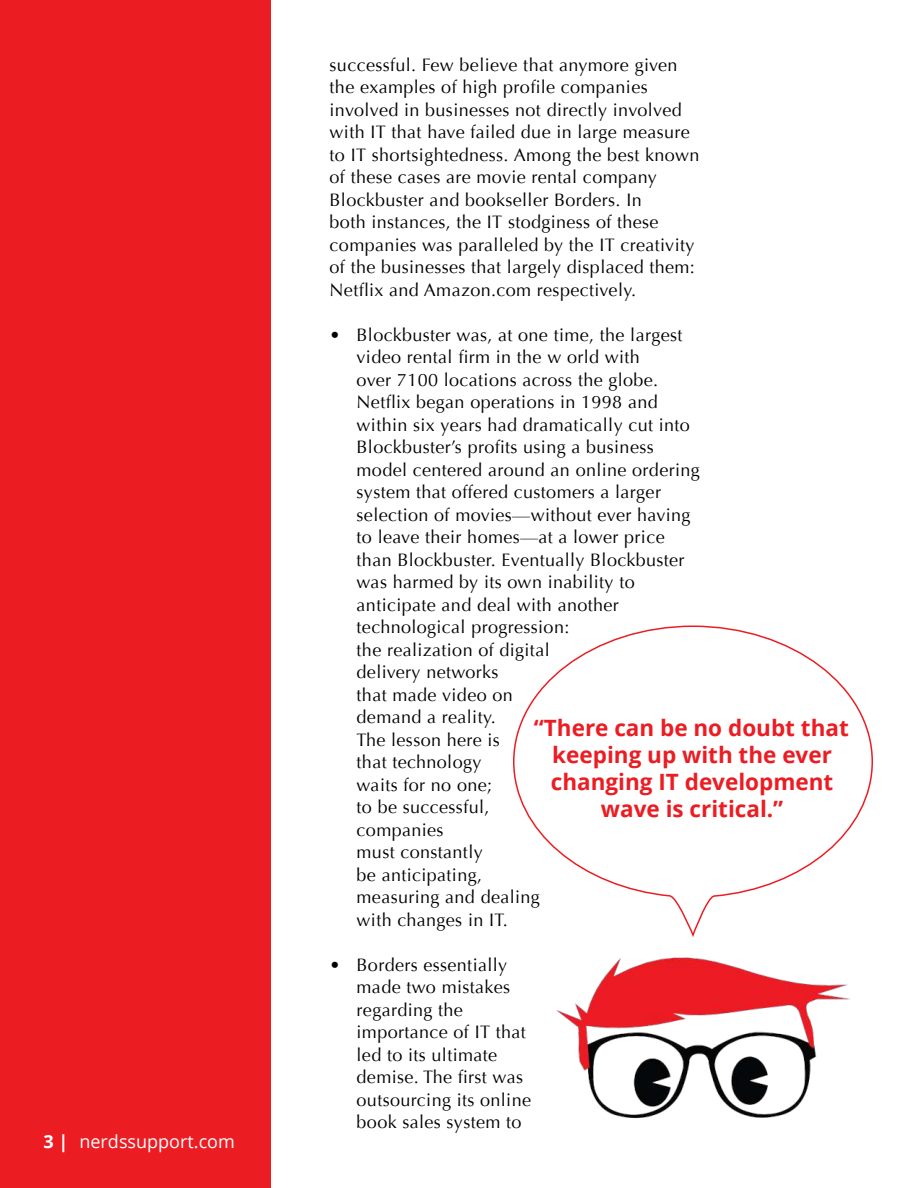
<style>
.page{position:relative;width:918px;height:1188px;background:#fff}
.page>*{position:absolute;margin:0;border:0;box-sizing:border-box;transform-origin:0 0}
.t1{font:700 22.5px/27px "Open Sans";color:#ec1c23;text-align:center}
.t2{font:18px/22.5px "Optima";letter-spacing:.02em;color:#000}
.t3{font:18px "Open Sans";color:#fff}
.s1{font-weight:700}
</style>
<div class="page">
<div style="left:0;top:1px;width:271px;height:1187px;background:#ec1c23"></div>
<img style="left:556px;top:957px;width:294px;height:162px">
<svg style="left:513px;top:625px;width:360px;height:312px"></svg>
<p class="t3" style="left:44px;top:1134px;width:193px"><span class="s1">3 |</span> nerdssupport.com</p>
<p class="t2" style="left:330px;top:55px;width:371px">successful. Few believe that anymore given the examples of high profile companies involved in businesses not directly involved with IT that have failed due in large measure to IT shortsightedness. Among the best known of these cases are movie rental company Blockbuster and bookseller Borders. In<br>both instances, the IT stodginess of these companies was paralleled by the IT creativity of the businesses that largely displaced them:<br>Netflix and Amazon.com respectively.</p>
<p class="t2" style="left:357px;top:325px;width:345px;text-indent:-27px">• Blockbuster was, at one time, the largest video rental firm in the w orld with<br>over 7100 locations across the globe.<br>Netflix began operations in 1998 and within six years had dramatically cut into<br>Blockbuster’s profits using a business model centered around an online ordering system that offered customers a larger selection of movies—without ever having to leave their homes—at a lower price than Blockbuster. Eventually Blockbuster was harmed by its own inability to anticipate and deal with another technological progression:<br>the realization of digital<br>delivery networks<br>that made video on<br>demand a reality.<br>The lesson here is<br>that technology<br>waits for no one;<br>to be successful,<br>companies<br>must constantly<br>be anticipating,<br>measuring and dealing<br>with changes in IT.</p>
<p class="t2" style="left:357px;top:955px;width:176px;text-indent:-27px">• Borders essentially made two mistakes regarding the importance of IT that led to its ultimate demise. The first was outsourcing its online book sales system to</p>
<p class="t1" style="left:534px;top:717px;width:316px">“There can be no doubt that keeping up with the ever changing IT development wave is critical.”</p>
</div>
